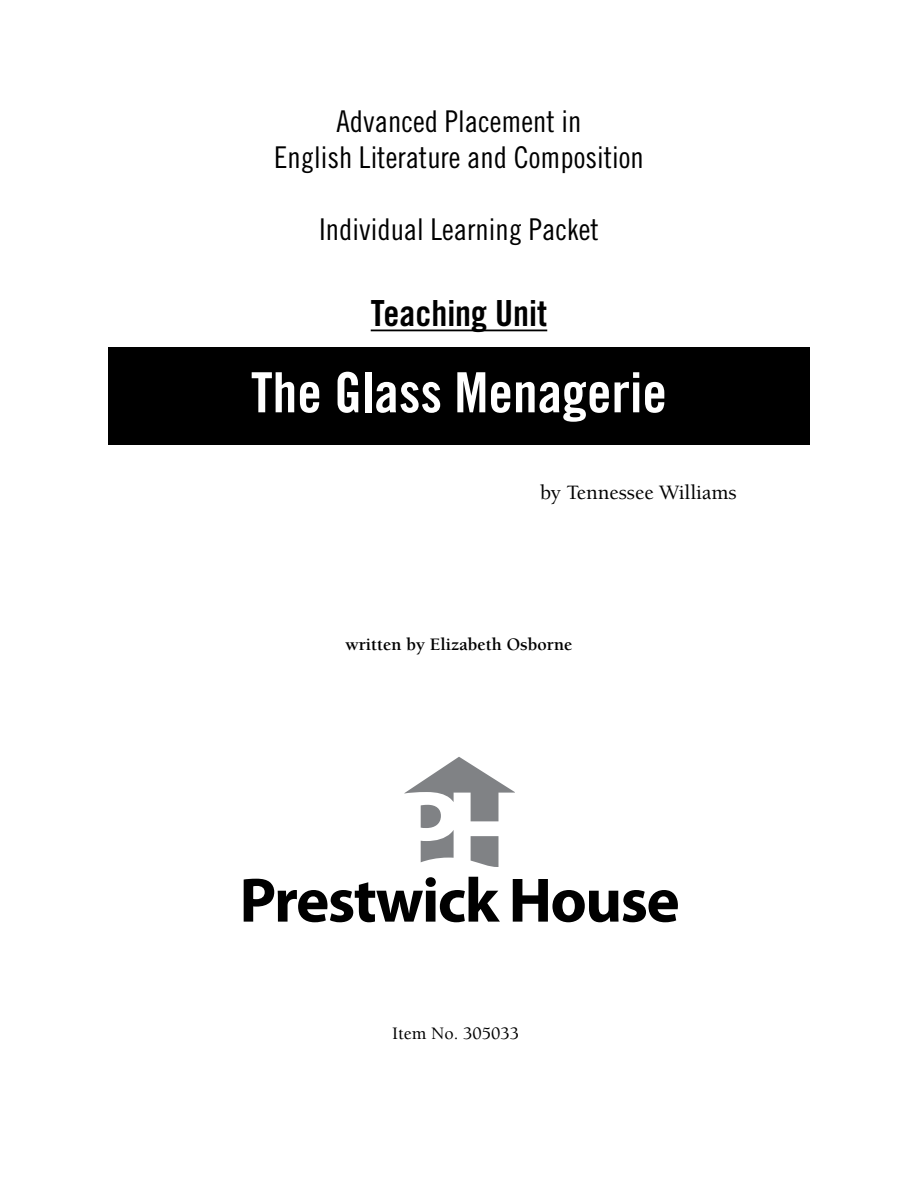
<style>
.page{position:relative;width:918px;height:1188px;background:#fff}
.page>*{position:absolute;margin:0;border:0;box-sizing:border-box;transform-origin:0 0}
.t1{font:55.5px "Trade Gothic Bold Cond Twenty";color:#fff}
.t2{font:36px "Trade Gothic Bold Cond Twenty";color:#000}
.t3{font:30px/36px "Trade Gothic Cond Eighteen";color:#000;text-align:center}
.t4{font:500 21px "Berkeley";color:#000}
.t5{font:700 18px "Berkeley";color:#000}
.t6{font:500 18px "Berkeley";color:#000}
</style>
<div class="page">
<div style="left:108px;top:347px;width:702px;height:98px;background:#000"></div>
<hr style="left:371px;top:330px;width:176px;height:1px;background:#000">
<svg style="left:244px;top:877px;width:256px;height:45px"></svg>
<svg style="left:513px;top:879px;width:165px;height:43px"></svg>
<svg style="left:404px;top:757px;width:111px;height:110px"></svg>
<p class="t3" style="left:274px;top:103px;width:371px">Advanced Placement in<br>English Literature and Composition</p>
<p class="t3" style="left:319px;top:211px;width:281px">Individual Learning Packet</p>
<p class="t2" style="left:371px;top:291px;width:178px">Teaching Unit</p>
<h1 class="t1" style="left:251px;top:359px;width:417px">The Glass Menagerie</h1>
<p class="t4" style="left:540px;top:481px;width:198px">by Tennessee Williams</p>
<p class="t5" style="left:346px;top:635px;width:228px">written by Elizabeth Osborne</p>
<p class="t6" style="left:392px;top:1024px;width:129px">Item No. 305033</p>
</div>
